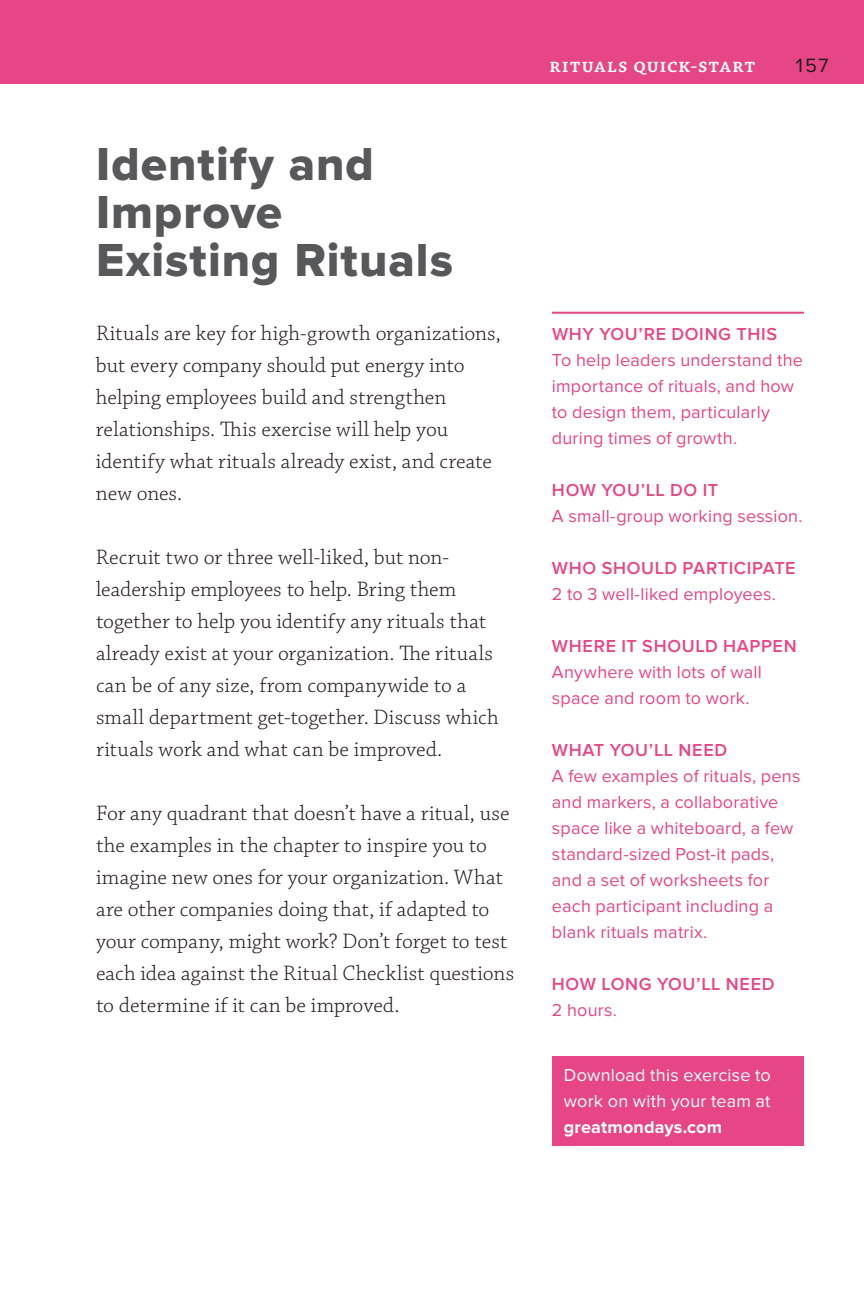
<style>
.page{position:relative;width:864px;height:1296px;background:#fff}
.page>*{position:absolute;margin:0;border:0;box-sizing:border-box;transform-origin:0 0}
.t1{font:48px/48px "Proxima Nova Extrabld";letter-spacing:.02em;color:#57585a}
.t2{font:300 22px/32px "Chaparral Pro";color:#231f20}
.t3{font:600 20px "Chaparral Pro";letter-spacing:.055em;color:#fff}
.t4{font:20px "Proxima Nova";color:#231f20}
.t5{font:18px/26px "Proxima Nova";letter-spacing:.01em;color:#e64685}
.t6{font:600 18px "Proxima Nova";letter-spacing:.035em;color:#e64685}
.t7{font:18px/26px "Proxima Nova";letter-spacing:.01em;color:#fff}
.t8{font:700 18px "Proxima Nova";letter-spacing:.005em;color:#fff}
</style>
<div class="page">
<div style="left:0;top:0;width:864px;height:84px;background:#e64685"></div>
<hr style="left:552px;top:312px;width:252px;height:2px;background:#e64685">
<div style="left:552px;top:1056px;width:252px;height:90px;background:#e64685"></div>
<h1 class="t1" style="left:96px;top:143px;width:359px">Identify and<br>Improve<br>Existing Rituals</h1>
<p class="t2" style="left:96px;top:318px;width:406px">Rituals are key for high-growth organizations, but every company should put energy into helping employees build and strengthen relationships. This exercise will help you identify what rituals already exist, and create new ones.</p>
<p class="t2" style="left:96px;top:542px;width:404px">Recruit two or three well-liked, but non&shy;leadership employees to help. Bring them together to help you identify any rituals that already exist at your organization. The rituals can be of any size, from companywide to a small department get-together. Discuss which rituals work and what can be improved.</p>
<p class="t2" style="left:96px;top:798px;width:420px">For any quadrant that doesn’t have a ritual, use the examples in the chapter to inspire you to imagine new ones for your organization. What are other companies doing that, if adapted to your company, might work? Don’t forget to test each idea against the Ritual Checklist questions to determine if it can be improved.</p>
<p class="t3" style="left:550px;top:54px;width:207px">Rituals quick-start</p>
<p class="t4" style="left:794px;top:54px;width:37px">157</p>
<p class="t6" style="left:552px;top:323px;width:227px">WHY YOU’RE DOING THIS</p>
<p class="t5" style="left:552px;top:347px;width:253px">To help leaders understand the importance of rituals, and how to design them, particularly during times of growth.</p>
<p class="t6" style="left:552px;top:479px;width:168px">HOW YOU’LL DO IT</p>
<p class="t5" style="left:552px;top:503px;width:252px">A small-group working session.</p>
<p class="t6" style="left:552px;top:557px;width:245px">WHO SHOULD PARTICIPATE</p>
<p class="t5" style="left:552px;top:581px;width:226px">2 to 3 well-liked employees.</p>
<p class="t6" style="left:552px;top:635px;width:246px">WHERE IT SHOULD HAPPEN</p>
<p class="t5" style="left:552px;top:659px;width:211px">Anywhere with lots of wall space and room to work.</p>
<p class="t6" style="left:552px;top:739px;width:177px">WHAT YOU’LL NEED</p>
<p class="t5" style="left:552px;top:763px;width:250px">A few examples of rituals, pens and markers, a collaborative space like a whiteboard, a few standard-sized Post-it pads, and a set of worksheets for each participant including a blank rituals matrix.</p>
<p class="t6" style="left:552px;top:973px;width:224px">HOW LONG YOU’LL NEED</p>
<p class="t5" style="left:552px;top:997px;width:67px">2 hours.</p>
<p class="t7" style="left:564px;top:1062px;width:208px">Download this exercise to work on with your team at</p>
<p class="t8" style="left:564px;top:1116px;width:160px">greatmondays.com</p>
</div>
